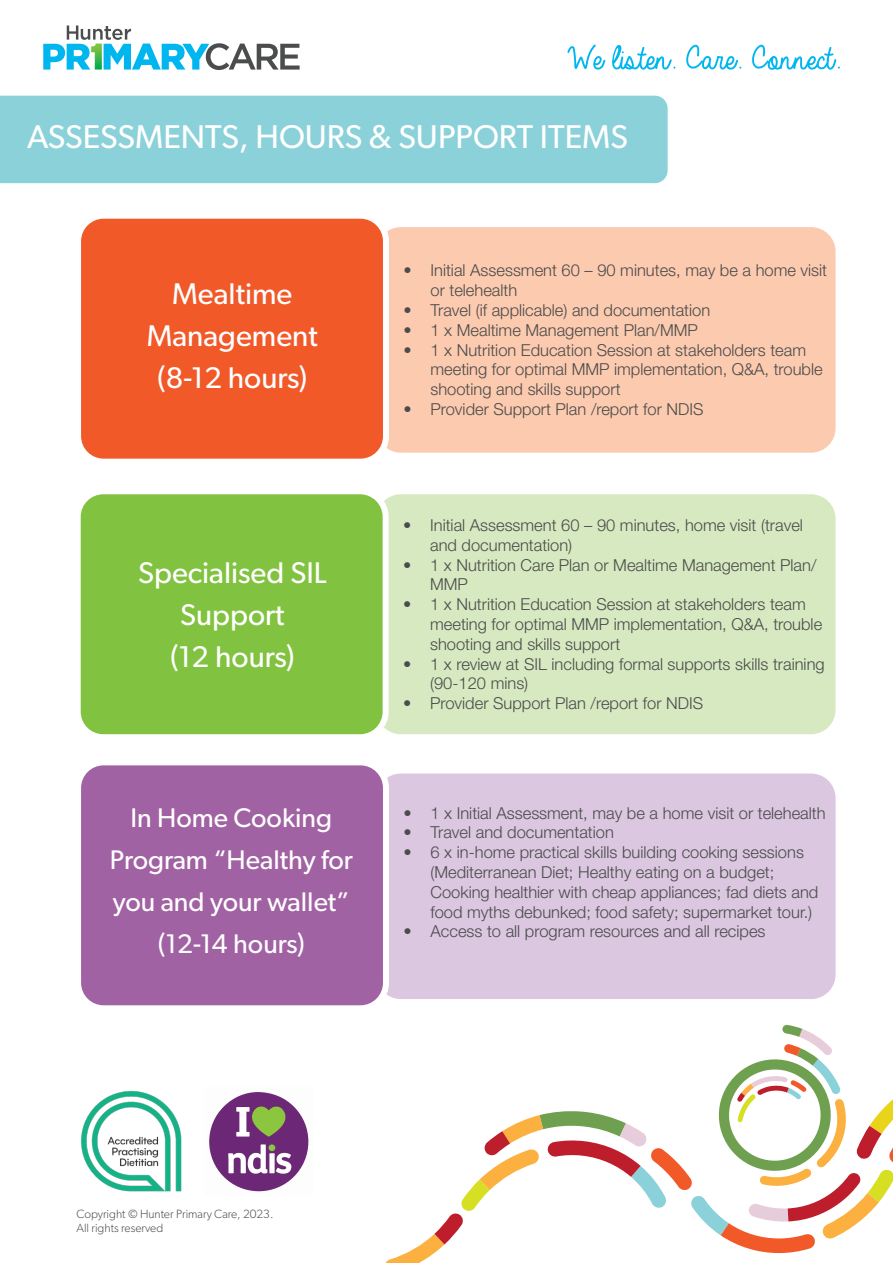
<style>
.page{position:relative;width:893px;height:1263px;background:#fff}
.page>*{position:absolute;margin:0;border:0;box-sizing:border-box;transform-origin:0 0}
.t1{font:33px "Gibson";color:#fff}
.t2{font:30px/42px "Gibson";color:#fff;text-align:center}
.t3{font:27px/42px "Gibson";color:#fff;text-align:center}
.t4{font:300 16.5px/19.8px "Helvetica Neue";color:#4b4c4d}
.t5{font:300 12px/14.4px "Gibson";color:#4b4c4d}
</style>
<div class="page">
<svg style="left:43px;top:26px;width:257px;height:44px"></svg>
<svg style="left:567px;top:45px;width:38px;height:25px"></svg>
<svg style="left:612px;top:45px;width:63px;height:25px"></svg>
<svg style="left:686px;top:45px;width:55px;height:25px"></svg>
<svg style="left:752px;top:45px;width:88px;height:25px"></svg>
<svg style="left:385px;top:1024px;width:508px;height:239px"></svg>
<div style="left:0;top:96px;width:668px;height:87px;background:#8bd1d9"></div>
<div style="left:376px;top:227px;width:460px;height:226px;background:#fccaae;border-radius:24px"></div>
<div style="left:376px;top:494px;width:460px;height:240px;background:#d7e9c0;border-radius:24px"></div>
<div style="left:376px;top:773px;width:460px;height:226px;background:#dbc7df;border-radius:24px"></div>
<div style="left:78px;top:216px;width:308px;height:246px;background:#f15929;border-radius:26px"></div>
<div style="left:75px;top:213px;width:314px;height:252px;border:6px solid #fff;border-radius:26px"></div>
<div style="left:78px;top:491px;width:308px;height:246px;background:#81c340;border-radius:26px"></div>
<div style="left:75px;top:488px;width:314px;height:252px;border:6px solid #fff;border-radius:26px"></div>
<div style="left:78px;top:762px;width:308px;height:246px;background:#a162a3;border-radius:26px"></div>
<div style="left:75px;top:759px;width:314px;height:252px;border:6px solid #fff;border-radius:26px"></div>
<svg style="left:209px;top:1092px;width:99px;height:99px"></svg>
<img style="left:81px;top:1091px;width:101px;height:101px">
<p class="t1" style="left:27px;top:117px;width:602px">ASSESSMENTS, HOURS &amp; SUPPORT ITEMS</p>
<p class="t2" style="left:147px;top:272px;width:172px">Mealtime<br>Management (8-12 hours)</p>
<p class="t2" style="left:138px;top:551px;width:190px">Specialised SIL</p>
<p class="t2" style="left:180px;top:593px;width:106px">Support</p>
<p class="t2" style="left:170px;top:635px;width:126px">(12 hours)</p>
<p class="t3" style="left:130px;top:796px;width:203px">In Home Cooking</p>
<p class="t3" style="left:110px;top:838px;width:245px">Program “Healthy for you and your wallet” (12-14 hours)</p>
<p class="t4" style="left:430px;top:260px;width:398px;text-indent:-27px">• Initial Assessment 60 – 90 minutes, may be a home visit or telehealth</p>
<p class="t4" style="left:403px;top:300px;width:308px">• Travel (if applicable) and documentation</p>
<p class="t4" style="left:403px;top:320px;width:296px">• 1 x Mealtime Management Plan/MMP</p>
<p class="t4" style="left:430px;top:339px;width:394px;text-indent:-27px">• 1 x Nutrition Education Session at stakeholders team meeting for optimal MMP implementation, Q&amp;A, trouble shooting and skills support</p>
<p class="t4" style="left:403px;top:399px;width:301px">• Provider Support Plan /report for NDIS</p>
<p class="t4" style="left:430px;top:515px;width:374px;text-indent:-27px">• Initial Assessment 60 – 90 minutes, home visit (travel and documentation)</p>
<p class="t4" style="left:430px;top:554px;width:388px;text-indent:-27px">• 1 x Nutrition Care Plan or Mealtime Management Plan/<br>MMP</p>
<p class="t4" style="left:430px;top:594px;width:394px;text-indent:-27px">• 1 x Nutrition Education Session at stakeholders team meeting for optimal MMP implementation, Q&amp;A, trouble shooting and skills support</p>
<p class="t4" style="left:430px;top:653px;width:396px;text-indent:-27px">• 1 x review at SIL including formal supports skills training (90-120 mins)</p>
<p class="t4" style="left:403px;top:693px;width:301px">• Provider Support Plan /report for NDIS</p>
<p class="t4" style="left:403px;top:802px;width:424px">• 1 x Initial Assessment, may be a home visit or telehealth</p>
<p class="t4" style="left:403px;top:822px;width:212px">• Travel and documentation</p>
<p class="t4" style="left:430px;top:842px;width:389px;text-indent:-27px">• 6 x in-home practical skills building cooking sessions (Mediterranean Diet; Healthy eating on a budget; Cooking healthier with cheap appliances; fad diets and food myths debunked; food safety; supermarket tour.)</p>
<p class="t4" style="left:403px;top:921px;width:364px">• Access to all program resources and all recipes</p>
<p class="t5" style="left:76px;top:1206px;width:198px">Copyright © Hunter Primary Care, 2023.<br>All rights reserved</p>
</div>
